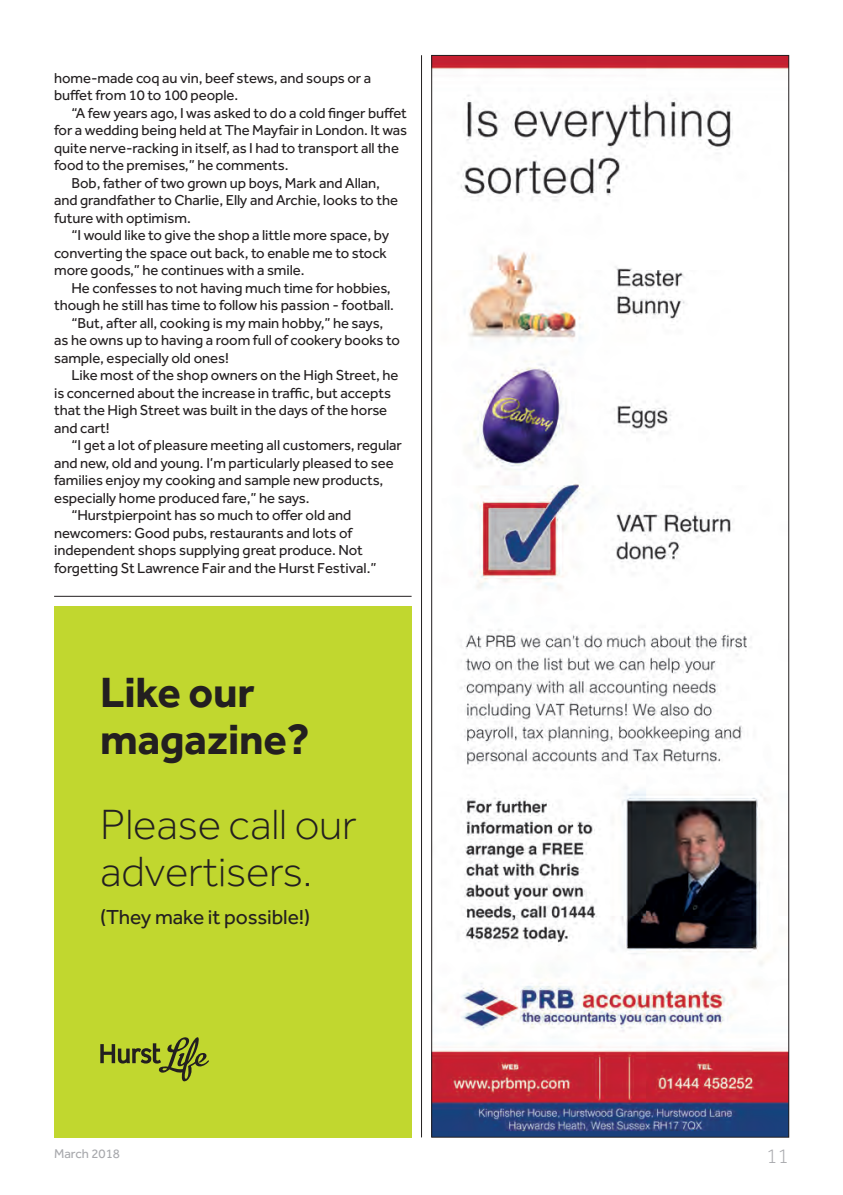
<style>
.page{position:relative;width:843px;height:1195px;background:#fff}
.page>*{position:absolute;margin:0;border:0;box-sizing:border-box;transform-origin:0 0}
.t1{font:300 43.75px/47.2px "Effra";letter-spacing:-.005em;color:#231f20}
.t2{font:700 43.75px/47.2px "Effra";letter-spacing:-.005em;color:#231f20}
.t3{font:21px "Effra";letter-spacing:-.005em;color:#231f20}
.t4{font:300 21px "Effra";color:#a8a9ad}
.t5{font:14.88px/17.5px "Effra";letter-spacing:-.005em;color:#231f20}
.t6{font:13.12px "Effra";color:#a8a9ad}
</style>
<div class="page">
<hr style="left:421px;top:55px;width:1px;height:1082px;background:#231f20">
<img style="left:433px;top:57px;width:353px;height:1078px">
<div style="left:54px;top:606px;width:357px;height:531px;background:#c1d72f"></div>
<svg style="left:100px;top:1037px;width:109px;height:44px"></svg>
<hr style="left:54px;top:596px;width:357px;height:1px;background:#231f20">
<p class="t5" style="left:54px;top:69px;width:318px">home-made coq au vin, beef stews, and soups or a buffet from 10 to 100 people.</p>
<p class="t5" style="left:71px;top:104px;width:337px">“A few years ago, I was asked to do a cold finger buffet</p>
<p class="t5" style="left:54px;top:121px;width:354px">for a wedding being held at The Mayfair in London. It was</p>
<p class="t5" style="left:54px;top:139px;width:346px">quite nerve-racking in itself, as I had to transport all the</p>
<p class="t5" style="left:54px;top:156px;width:236px">food to the premises,” he comments.</p>
<p class="t5" style="left:71px;top:174px;width:310px">Bob, father of two grown up boys, Mark and Allan,</p>
<p class="t5" style="left:54px;top:191px;width:345px">and grandfather to Charlie, Elly and Archie, looks to the</p>
<p class="t5" style="left:54px;top:208px;width:138px">future with optimism.</p>
<p class="t5" style="left:71px;top:226px;width:319px">“I would like to give the shop a little more space, by</p>
<p class="t5" style="left:54px;top:243px;width:334px">converting the space out back, to enable me to stock</p>
<p class="t5" style="left:54px;top:261px;width:252px">more goods,” he continues with a smile.</p>
<p class="t5" style="left:71px;top:278px;width:320px">He confesses to not having much time for hobbies,</p>
<p class="t5" style="left:54px;top:296px;width:341px">though he still has time to follow his passion - football.</p>
<p class="t5" style="left:71px;top:313px;width:313px">“But, after all, cooking is my main hobby,” he says,</p>
<p class="t5" style="left:54px;top:331px;width:347px">as he owns up to having a room full of cookery books to</p>
<p class="t5" style="left:54px;top:348px;width:176px">sample, especially old ones!</p>
<p class="t5" style="left:71px;top:366px;width:328px">Like most of the shop owners on the High Street, he</p>
<p class="t5" style="left:54px;top:383px;width:338px">is concerned about the increase in traffic, but accepts</p>
<p class="t5" style="left:54px;top:401px;width:334px">that the High Street was built in the days of the horse</p>
<p class="t5" style="left:54px;top:418px;width:57px">and cart!</p>
<p class="t5" style="left:71px;top:436px;width:332px">“I get a lot of pleasure meeting all customers, regular</p>
<p class="t5" style="left:54px;top:453px;width:341px">and new, old and young. I’m particularly pleased to see</p>
<p class="t5" style="left:54px;top:471px;width:330px">families enjoy my cooking and sample new products,</p>
<p class="t5" style="left:54px;top:488px;width:257px">especially home produced fare,” he says.</p>
<p class="t5" style="left:71px;top:506px;width:281px">“Hurstpierpoint has so much to offer old and</p>
<p class="t5" style="left:54px;top:523px;width:300px">newcomers: Good pubs, restaurants and lots of</p>
<p class="t5" style="left:54px;top:541px;width:310px">independent shops supplying great produce. Not</p>
<p class="t5" style="left:54px;top:558px;width:324px">forgetting St Lawrence Fair and the Hurst Festival.”</p>
<h1 class="t2" style="left:100px;top:667px;width:211px">Like our magazine?</h1>
<h1 class="t1" style="left:100px;top:800px;width:258px">Please call our advertisers.</h1>
<h2 class="t3" style="left:100px;top:904px;width:211px">(They make it possible!)</h2>
<p class="t6" style="left:54px;top:1145px;width:67px">March 2018</p>
<h2 class="t4" style="left:765px;top:1143px;width:24px">11</h2>
</div>
